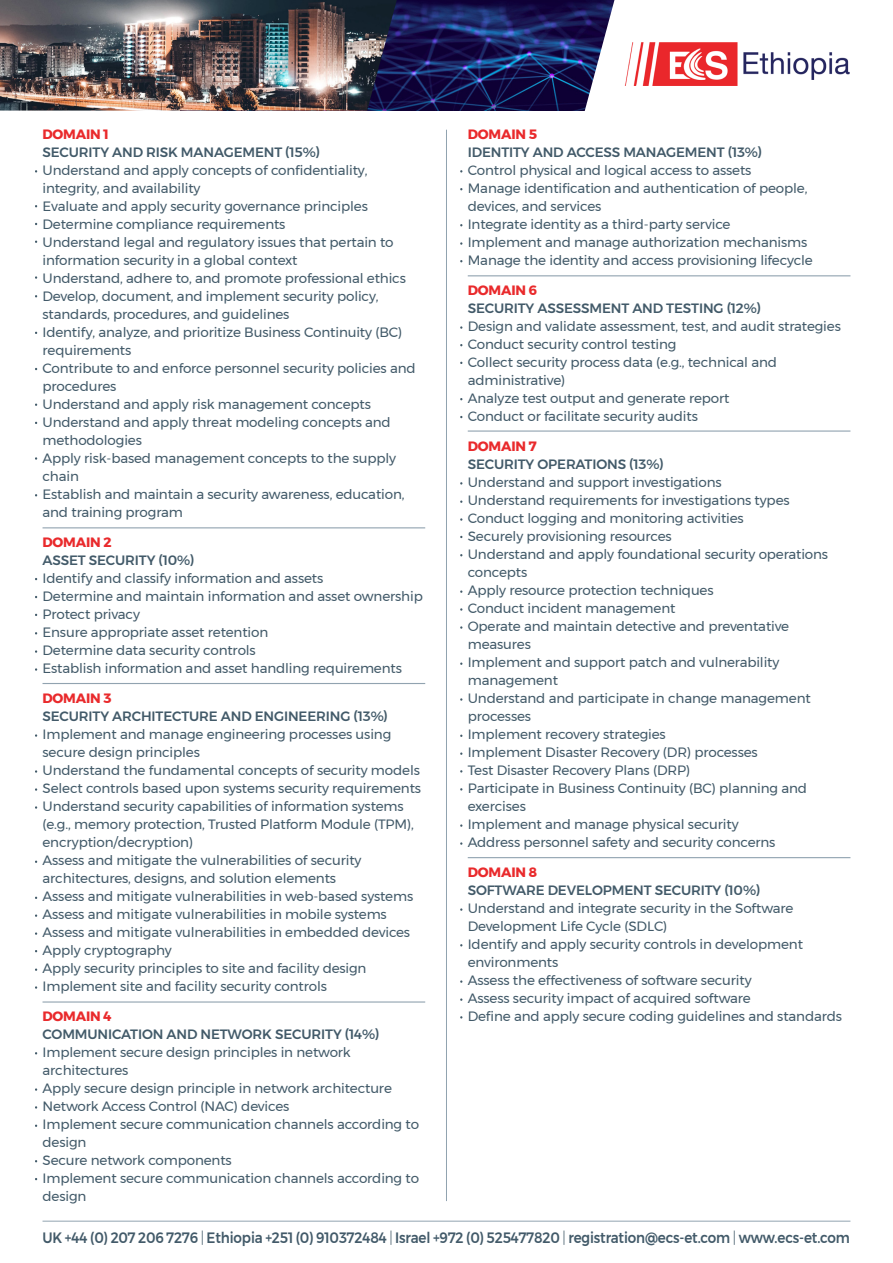
<style>
.page{position:relative;width:893px;height:1263px;background:#fff}
.page>*{position:absolute;margin:0;border:0;box-sizing:border-box;transform-origin:0 0}
.t1{font:500 15px "Montserrat";letter-spacing:-.01em;color:#425a69;scale:.9 1}
.t2{font:13.5px/18px "Montserrat";letter-spacing:-.01em;color:#425a69}
.t3{font:500 13.5px "Montserrat";letter-spacing:-.01em;color:#425a69}
.t4{font:700 13.5px "Montserrat";letter-spacing:-.01em;color:#e92a2c}
.s1{font-weight:300}
</style>
<div class="page">
<img style="left:397px;top:0;width:185px;height:111px">
<img style="left:0;top:0;width:397px;height:111px">
<svg style="left:582px;top:0;width:156px;height:111px"></svg>
<img style="left:625px;top:43px;width:225px;height:43px">
<hr style="left:446px;top:130px;width:1px;height:1071px;background:#91a3b0">
<hr style="left:43px;top:527px;width:382px;height:1px;background:#91a3b0">
<hr style="left:468px;top:275px;width:382px;height:1px;background:#91a3b0">
<hr style="left:468px;top:430px;width:382px;height:2px;background:#91a3b0">
<hr style="left:468px;top:857px;width:382px;height:1px;background:#91a3b0">
<hr style="left:43px;top:683px;width:382px;height:1px;background:#91a3b0">
<hr style="left:43px;top:1001px;width:382px;height:1px;background:#91a3b0">
<hr style="left:43px;top:1221px;width:807px;height:1px;background:#91a3b0">
<p class="t4" style="left:43px;top:123px;width:68px">DOMAIN 1</p>
<p class="t3" style="left:43px;top:142px;width:279px">SECURITY AND RISK MANAGEM ENT )15%(</p>
<p class="t2" style="left:43px;top:161px;width:375px">Understand and apply concepts of confidentiality, integrity, and availability<br>Evaluate and apply security governance principles Determine compliance requirements<br>Understand legal and regulatory issues that pertain to information security in a global context<br>Understand, adhere to, and promote professional ethics Develop, document, and implement security policy, standards, procedures, and guidelines<br>Identify, analyze, and prioritize Business Continuity (BC( requirements<br>Contribute to and enforce personnel security policies and procedures<br>Understand and apply risk management concepts Understand and apply threat modeling concepts and methodologies<br>Apply risk-based management concepts to the supply chain<br>Establish and maintain a security awareness, education, and training program</p>
<p class="t4" style="left:43px;top:531px;width:71px">DOMAIN 2</p>
<p class="t3" style="left:69px;top:549px;width:127px">ET SECURITY )10%(</p>
<p class="t3" style="left:43px;top:549px;width:10px">ASS</p>
<p class="t2" style="left:43px;top:569px;width:382px">Identify and classify information and assets<br>Determine and maintain information and asset ownership Protect privacy<br>Ensure appropriate asset retention<br>Determine data security controls<br>Establish information and asset handling requirements</p>
<p class="t4" style="left:43px;top:687px;width:71px">DOMAIN 3</p>
<p class="t3" style="left:43px;top:705px;width:347px">SECURITY ARCHITECTURE AND ENGINEERING )13%(</p>
<p class="t2" style="left:43px;top:725px;width:380px">Implement and manage engineering processes using secure design principles<br>Understand the fundamental concepts of security models Select controls based upon systems security requirements Understand security capabilities of information systems<br>g.e( ., memory protection, Trusted Platform Module (TPM ,( encryption/decryption(<br>Assess and mitigate the vulnerabilities of security architectures, designs, and solution elements<br>Assess and mitigate vulnerabilities in web-based systems Assess and mitigate vulnerabilities in mobile systems Assess and mitigate vulnerabilities in embedded devices Apply cryptography<br>Apply security principles to site and facility design Implement site and facility security controls</p>
<p class="t4" style="left:43px;top:1005px;width:71px">DOMAIN 4</p>
<p class="t3" style="left:43px;top:1023px;width:338px">COMM UNICATION AND N ETWORK SECURITY )14%(</p>
<p class="t2" style="left:43px;top:1043px;width:378px">Implement secure design principles in network architectures<br>Apply secure design principle in network architecture Network Access Control (NAC) devices<br>Implement secure communication channels according to design<br>Secure network components<br>Implement secure communication channels according to design</p>
<p class="t4" style="left:468px;top:123px;width:71px">DOMAIN 5</p>
<p class="t3" style="left:623px;top:141px;width:140px">MANAGEM ENT )13%(</p>
<p class="t3" style="left:468px;top:141px;width:145px">I DENTITY AND ACCESS</p>
<p class="t2" style="left:468px;top:161px;width:347px">Control physical and logical access to assets<br>Manage identification and authentication of people, devices, and services<br>Integrate identity as a third-party service<br>Implement and manage authorization mechanisms Manage the identity and access provisioning lifecycle</p>
<p class="t4" style="left:468px;top:279px;width:71px">DOMAIN 6</p>
<p class="t3" style="left:602px;top:297px;width:161px">ENT AND TESTING )12%(</p>
<p class="t3" style="left:468px;top:297px;width:80px">SECURITY ASS</p>
<p class="t3" style="left:564px;top:297px;width:20px">ESSM</p>
<p class="t2" style="left:468px;top:317px;width:375px">Design and validate assessment, test, and audit strategies Conduct security control testing<br>Collect security process data g.e( ., technical and administrative(<br>Analyze test output and generate report<br>Conduct or facilitate security audits</p>
<p class="t4" style="left:468px;top:435px;width:71px">DOMAIN 7</p>
<p class="t3" style="left:468px;top:453px;width:198px">SECURITY OPERATIONS )13%(</p>
<p class="t2" style="left:468px;top:473px;width:362px">Understand and support investigations<br>Understand requirements for investigations types Conduct logging and monitoring activities<br>Securely provisioning resources<br>Understand and apply foundational security operations concepts<br>Apply resource protection techniques<br>Conduct incident management<br>Operate and maintain detective and preventative measures<br>Implement and support patch and vulnerability management<br>Understand and participate in change management processes<br>Implement recovery strategies<br>Implement Disaster Recovery (DR) processes<br>Test Disaster Recovery Plans (DRP(<br>Participate in Business Continuity (BC) planning and exercises<br>Implement and manage physical security<br>Address personnel safety and security concerns</p>
<p class="t4" style="left:468px;top:861px;width:71px">DOMAIN 8</p>
<p class="t3" style="left:468px;top:879px;width:294px">SOFTWARE DEVELOPM ENT SECURITY )10%(</p>
<p class="t2" style="left:468px;top:899px;width:376px">Understand and integrate security in the Software Development Life Cycle (SDLC(<br>Identify and apply security controls in development environments<br>Assess the effectiveness of software security<br>Assess security impact of acquired software<br>Define and apply secure coding guidelines and standards</p>
<p class="t1" style="left:43px;top:1226px;width:899px">UK +44 0( ) 207 206 7276 <span class="s1">|</span> ETHIOPIA +251 0( ) 910372484 <span class="s1">|</span> ISRAEL +972 0( ) 525477820 <span class="s1">|</span> REGISTRATION@ECS-ET.COM <span class="s1">|</span> WWW.ECS-ET.COM</p>
</div>
